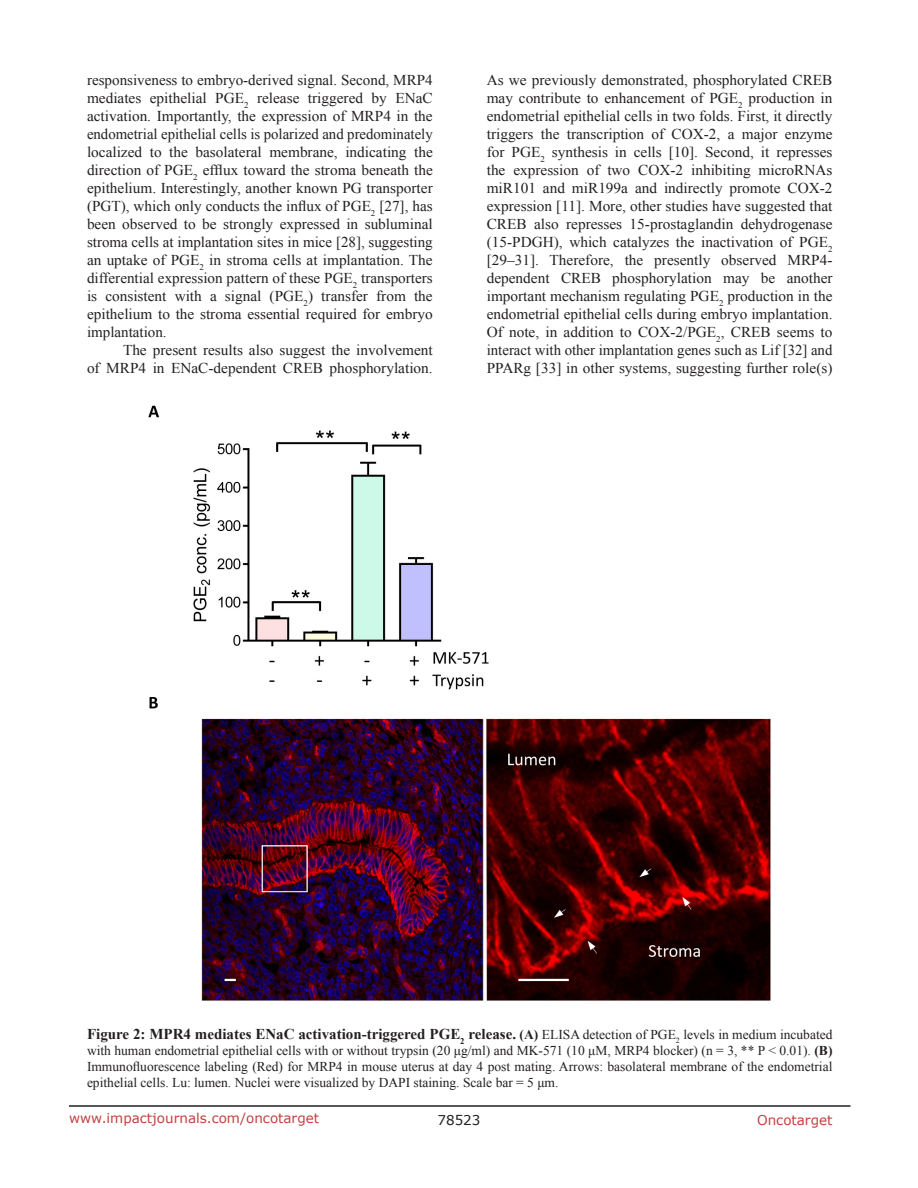
<style>
.page{position:relative;width:918px;height:1188px;background:#fff}
.page>*{position:absolute;margin:0;border:0;box-sizing:border-box;transform-origin:0 0}
.BodyText{font:15px/18px "Times New Roman";color:#231f20;text-align:justify}
.figuretext{font:700 15px "Times New Roman";color:#231f20}
.figuretext-2{font:13.5px/16.2px "Times New Roman";color:#231f20;text-align:justify}
.t1{font:13.5px "Verdana";color:#c24141}
.t2{font:13.5px "Verdana";color:#231f20}
.s1{font-size:13.5px}
.s2{font-weight:400;font-size:13.5px}
.s3{font-weight:700}
</style>
<div class="page">
<hr style="left:69px;top:1105px;width:781px;height:2px;background:#231f20">
<img style="left:148px;top:405px;width:623px;height:596px">
<p class="BodyText" style="left:87px;top:71px;width:347px">responsiveness to embryo-derived signal. Second, MRP4 mediates epithelial PGE<sub>2</sub> release triggered by ENaC activation. Importantly, the expression of MRP4 in the endometrial epithelial cells is polarized and predominately localized to the basolateral membrane, indicating the direction of PGE<sub>2</sub> efflux toward the stroma beneath the epithelium. Interestingly, another known PG transporter (PGT), which only conducts the influx of PGE<sub>2</sub> [27], has been observed to be strongly expressed in subluminal stroma cells at implantation sites in mice [28], suggesting an uptake of PGE<sub>2</sub> in stroma cells at implantation. The differential expression pattern of these PGE<sub>2</sub> transporters is consistent with a signal (PGE<sub>2</sub>) transfer from the epithelium to the stroma essential required for embryo implantation.</p>
<p class="BodyText" style="left:87px;top:341px;width:347px;text-align:right">The present results also suggest the involvement<br>of MRP4 in ENaC-dependent CREB phosphorylation.</p>
<p class="BodyText" style="left:487px;top:71px;width:347px">As we previously demonstrated, phosphorylated CREB may contribute to enhancement of PGE<sub>2</sub> production in endometrial epithelial cells in two folds. First, it directly triggers the transcription of COX-2, a major enzyme for PGE<sub>2</sub> synthesis in cells [10]. Second, it represses the expression of two COX-2 inhibiting microRNAs miR101 and miR199a and indirectly promote COX-2 expression [11]. More, other studies have suggested that CREB also represses 15-prostaglandin dehydrogenase (15-PDGH), which catalyzes the inactivation of PGE<sub>2 </sub>[29–31]. Therefore, the presently observed MRP4- dependent CREB phosphorylation may be another important mechanism regulating PGE<sub>2</sub> production in the endometrial epithelial cells during embryo implantation.<br>Of note, in addition to COX-2/PGE<sub>2</sub>, CREB seems to interact with other implantation genes such as Lif [32] and PPARg [33] in other systems, suggesting further role(s)</p>
<p class="figuretext" style="left:87px;top:1023px;width:747px">Figure 2: MPR4 mediates ENaC activation-triggered PGE<sub>2</sub> release. <span class="s1">(A)</span> <span class="s2">ELISA detection of PGE</span><sub>2</sub> <span class="s2">levels in medium incubated</span></p>
<p class="figuretext-2" style="left:87px;top:1042px;width:747px">with human endometrial epithelial cells with or without trypsin (20 μg/ml) and MK-571 (10 μM, MRP4 blocker) (n = 3, ** P &lt; 0.01). <span class="s3">(B)<br></span>Immunofluorescence labeling (Red) for MRP4 in mouse uterus at day 4 post mating. Arrows: basolateral membrane of the endometrial epithelial cells. Lu: lumen. Nuclei were visualized by DAPI staining. Scale bar = 5 μm.</p>
<p class="t1" style="left:69px;top:1109px;width:252px">www.impactjournals.com/oncotarget</p>
<p class="t2" style="left:438px;top:1111px;width:44px">78523</p>
<p class="t1" style="left:757px;top:1111px;width:77px">Oncotarget</p>
</div>
